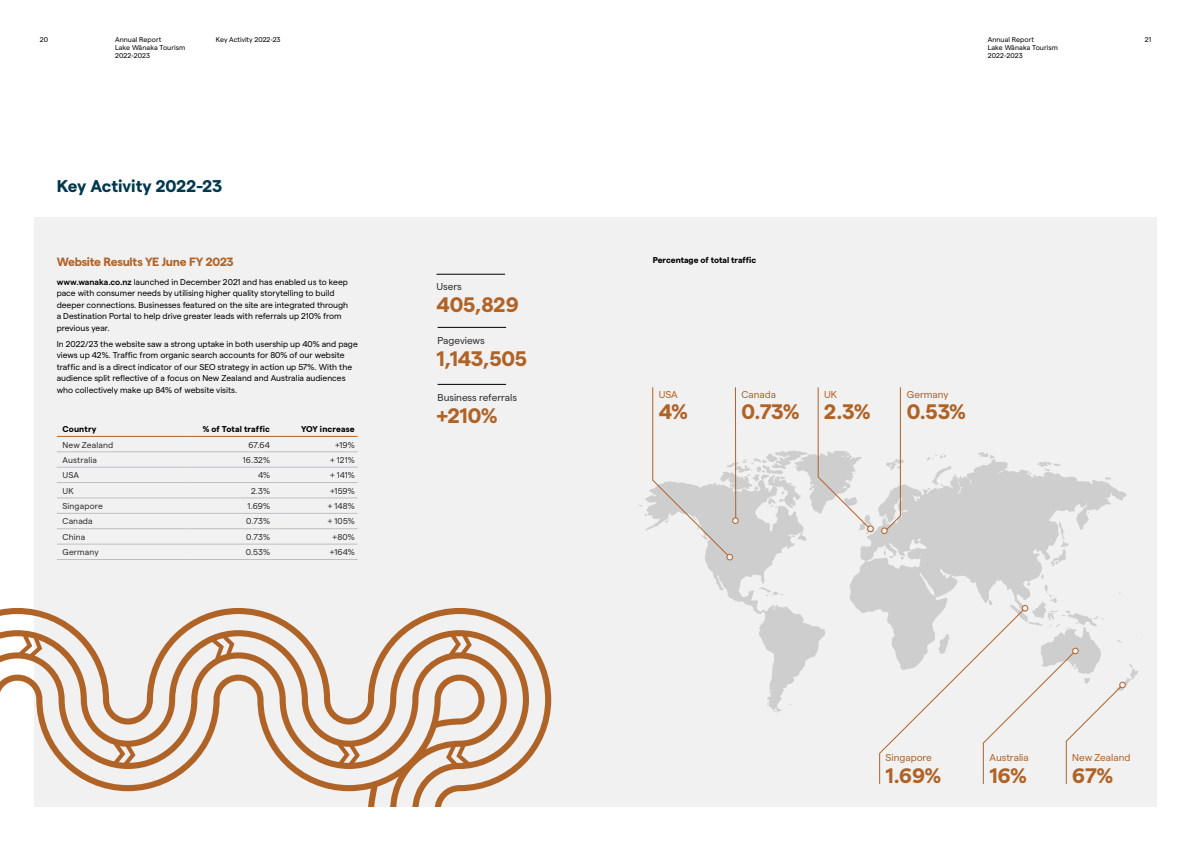
<style>
.page{position:relative;width:1191px;height:842px;background:#fff}
.page>*{position:absolute;margin:0;border:0;box-sizing:border-box;transform-origin:0 0}
.t1{font:700 21px "Matter";letter-spacing:-.01em;color:#b06327}
.t2{font:700 17px "Matter";color:#00384d}
.t3{font:700 12px "Matter";letter-spacing:-.02em;color:#b06327}
.t4{font:10px "Matter";letter-spacing:-.005em;color:#b06327}
.t5{font:10px "Matter";letter-spacing:-.005em;color:#2e2e2f}
.t6{font:8.5px/11.5px "Matter";color:#000}
.t7{font:8.5px "Matter";letter-spacing:.015em;color:#2e2e2e}
.t8{font:700 8.5px "Matter";color:#000}
.t9{font:7px/8.4px "Matter";letter-spacing:.01em;color:#000}
.s1{font-weight:600}
</style>
<div class="page">
<div style="left:34px;top:217px;width:1123px;height:589px;background:#f1f1f2"></div>
<hr style="left:436px;top:274px;width:69px;height:1px;background:#000">
<svg style="left:849px;top:459px;width:277px;height:154px;fill:#cececf"></svg>
<svg style="left:705px;top:560px;width:120px;height:143px"></svg>
<svg style="left:759px;top:581px;width:24px;height:15px"></svg>
<svg style="left:900px;top:557px;width:4px;height:3px"></svg>
<svg style="left:1050px;top:522px;width:19px;height:44px"></svg>
<svg style="left:767px;top:703px;width:15px;height:9px"></svg>
<svg style="left:926px;top:453px;width:20px;height:7px"></svg>
<svg style="left:927px;top:466px;width:29px;height:24px"></svg>
<svg style="left:1037px;top:461px;width:23px;height:11px"></svg>
<svg style="left:1104px;top:477px;width:7px;height:3px"></svg>
<svg style="left:978px;top:452px;width:16px;height:7px"></svg>
<svg style="left:883px;top:548px;width:9px;height:10px"></svg>
<svg style="left:879px;top:574px;width:262px;height:210px"></svg>
<div style="left:1021px;top:605px;width:7px;height:6px;border:1px solid #b06327;border-radius:50%"></div>
<svg style="left:881px;top:387px;width:23px;height:147px"></svg>
<div style="left:881px;top:527px;width:6px;height:7px;border:1px solid #b06327;border-radius:50%"></div>
<svg style="left:639px;top:387px;width:236px;height:173px"></svg>
<div style="left:726px;top:554px;width:7px;height:6px;border:1px solid #b06327;border-radius:50%"></div>
<svg style="left:0;top:559px;width:552px;height:247px"></svg>
<hr style="left:437px;top:327px;width:69px;height:1px;background:#000">
<hr style="left:57px;top:452px;width:131px;height:1px;background:#bcbec0">
<hr style="left:188px;top:452px;width:85px;height:1px;background:#bcbec0">
<hr style="left:273px;top:452px;width:84px;height:1px;background:#bcbec0">
<hr style="left:57px;top:467px;width:131px;height:1px;background:#bcbec0">
<hr style="left:188px;top:467px;width:85px;height:1px;background:#bcbec0">
<hr style="left:273px;top:467px;width:84px;height:1px;background:#bcbec0">
<hr style="left:57px;top:482px;width:131px;height:1px;background:#bcbec0">
<hr style="left:188px;top:482px;width:85px;height:1px;background:#bcbec0">
<hr style="left:273px;top:482px;width:84px;height:1px;background:#bcbec0">
<hr style="left:57px;top:498px;width:131px;height:1px;background:#bcbec0">
<hr style="left:188px;top:498px;width:85px;height:1px;background:#bcbec0">
<hr style="left:273px;top:498px;width:84px;height:1px;background:#bcbec0">
<hr style="left:57px;top:513px;width:131px;height:1px;background:#bcbec0">
<hr style="left:188px;top:513px;width:85px;height:1px;background:#bcbec0">
<hr style="left:273px;top:513px;width:84px;height:1px;background:#bcbec0">
<hr style="left:57px;top:528px;width:131px;height:1px;background:#bcbec0">
<hr style="left:188px;top:528px;width:85px;height:1px;background:#bcbec0">
<hr style="left:273px;top:528px;width:84px;height:1px;background:#bcbec0">
<hr style="left:57px;top:544px;width:131px;height:1px;background:#bcbec0">
<hr style="left:188px;top:544px;width:85px;height:1px;background:#bcbec0">
<hr style="left:273px;top:544px;width:84px;height:1px;background:#bcbec0">
<hr style="left:57px;top:559px;width:131px;height:1px;background:#bcbec0">
<hr style="left:188px;top:559px;width:85px;height:1px;background:#bcbec0">
<hr style="left:273px;top:559px;width:84px;height:1px;background:#bcbec0">
<hr style="left:57px;top:436px;width:131px;height:1px;background:#b06327">
<hr style="left:188px;top:436px;width:85px;height:1px;background:#b06327">
<hr style="left:273px;top:436px;width:84px;height:1px;background:#b06327">
<hr style="left:437px;top:384px;width:69px;height:1px;background:#000">
<p class="t9" style="left:216px;top:34px;width:66px">Key Activity 2022-23</p>
<p class="t9" style="left:40px;top:34px;width:10px">20</p>
<p class="t9" style="left:1144px;top:34px;width:8px">21</p>
<p class="t9" style="left:115px;top:34px;width:72px">Annual Report<br>Lake Wānaka Tourism<br>2022-2023</p>
<p class="t9" style="left:987px;top:34px;width:72px">Annual Report<br>Lake Wānaka Tourism<br>2022-2023</p>
<h2 class="t2" style="left:57px;top:173px;width:167px">Key Activity 2022-23</h2>
<h3 class="t3" style="left:57px;top:253px;width:179px">Website Results YE June FY 2023</h3>
<p class="t6" style="left:57px;top:276px;width:293px"><span class="s1">www.wanaka.co.nz</span> launched in December 2021 and has enabled us to keep pace with consumer needs by utilising higher quality storytelling to build deeper connections. Businesses featured on the site are integrated through a Destination Portal to help drive greater leads with referrals up 210% from previous year.</p>
<p class="t6" style="left:57px;top:337px;width:303px">In 2022/23 the website saw a strong uptake in both usership up 40% and page views up 42%. Traffic from organic search accounts for 80% of our website traffic and is a direct indicator of our SEO strategy in action up 57%. With the audience split reflective of a focus on New Zealand and Australia audiences who collectively make up 84% of website visits.</p>
<p class="t5" style="left:437px;top:333px;width:49px">Pageviews</p>
<p class="t5" style="left:436px;top:280px;width:27px">Users</p>
<h1 class="t1" style="left:436px;top:289px;width:84px">405,829</h1>
<h1 class="t1" style="left:436px;top:343px;width:92px">1,143,505</h1>
<p class="t5" style="left:437px;top:390px;width:81px">Business referrals</p>
<h1 class="t1" style="left:436px;top:400px;width:62px">+210%</h1>
<p class="t8" style="left:62px;top:423px;width:35px">Country</p>
<p class="t8" style="left:203px;top:423px;width:69px">% of Total traffic</p>
<p class="t8" style="left:301px;top:423px;width:55px">YOY increase</p>
<p class="t7" style="left:62px;top:438px;width:52px">New Zealand</p>
<p class="t7" style="left:248px;top:438px;width:23px">67.64</p>
<p class="t7" style="left:335px;top:438px;width:21px">+19%</p>
<p class="t7" style="left:62px;top:454px;width:36px">Australia</p>
<p class="t7" style="left:243px;top:454px;width:29px">16.32%</p>
<p class="t7" style="left:330px;top:454px;width:26px">+ 121%</p>
<p class="t7" style="left:62px;top:469px;width:18px">USA</p>
<p class="t7" style="left:258px;top:469px;width:14px">4%</p>
<p class="t7" style="left:330px;top:469px;width:26px">+ 141%</p>
<p class="t7" style="left:62px;top:484px;width:13px">UK</p>
<p class="t7" style="left:251px;top:484px;width:20px">2.3%</p>
<p class="t7" style="left:330px;top:484px;width:26px">+159%</p>
<p class="t7" style="left:62px;top:500px;width:42px">Singapore</p>
<p class="t7" style="left:247px;top:500px;width:24px">1.69%</p>
<p class="t7" style="left:328px;top:500px;width:28px">+ 148%</p>
<p class="t7" style="left:62px;top:515px;width:32px">Canada</p>
<p class="t7" style="left:246px;top:515px;width:25px">0.73%</p>
<p class="t7" style="left:328px;top:515px;width:28px">+ 105%</p>
<p class="t7" style="left:62px;top:531px;width:24px">China</p>
<p class="t7" style="left:246px;top:531px;width:25px">0.73%</p>
<p class="t7" style="left:333px;top:531px;width:24px">+80%</p>
<p class="t7" style="left:62px;top:546px;width:38px">Germany</p>
<p class="t7" style="left:246px;top:546px;width:26px">0.53%</p>
<p class="t7" style="left:330px;top:546px;width:26px">+164%</p>
<p class="t8" style="left:653px;top:254px;width:105px">Percentage of total traffic</p>
<p class="t4" style="left:659px;top:387px;width:21px">USA</p>
<p class="t4" style="left:741px;top:387px;width:36px">Canada</p>
<p class="t4" style="left:824px;top:387px;width:15px">UK</p>
<h1 class="t1" style="left:659px;top:396px;width:30px">4%</h1>
<h1 class="t1" style="left:741px;top:396px;width:130px">0.73% 2.3%</h1>
<p class="t4" style="left:907px;top:387px;width:43px">Germany</p>
<h1 class="t1" style="left:907px;top:396px;width:60px">0.53%</h1>
<p class="t4" style="left:885px;top:750px;width:48px">Singapore</p>
<p class="t4" style="left:989px;top:750px;width:41px">Australia</p>
<p class="t4" style="left:1072px;top:750px;width:60px">New Zealand</p>
<h1 class="t1" style="left:885px;top:759px;width:57px">1.69%</h1>
<h1 class="t1" style="left:989px;top:759px;width:39px">16%</h1>
<h1 class="t1" style="left:1072px;top:759px;width:42px">67%</h1>
</div>
